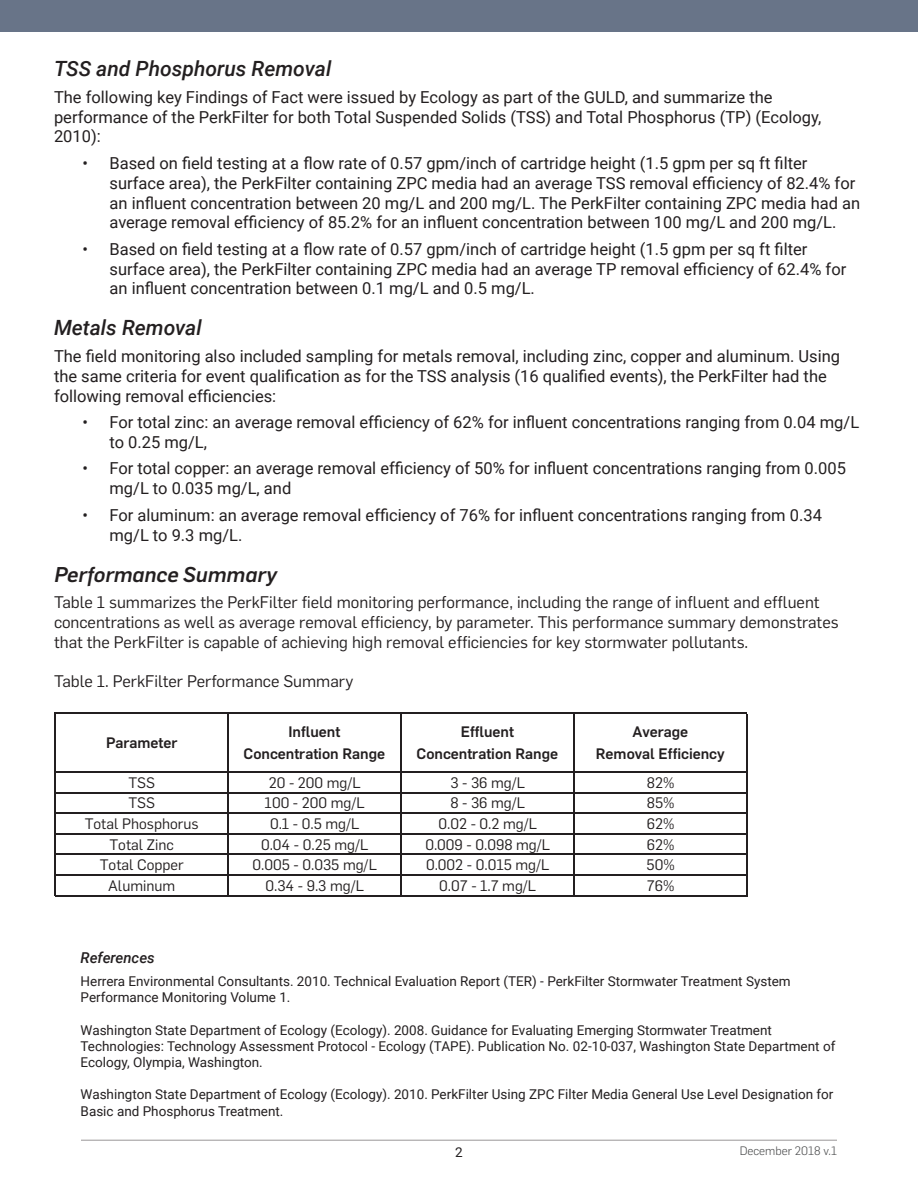
<style>
.page{position:relative;width:918px;height:1188px;background:#fff}
.page>*{position:absolute;margin:0;border:0;box-sizing:border-box;transform-origin:0 0}
.t1{font:italic 500 21px "Roboto";color:#231f20}
.t2{font:italic 500 21px "Flama";color:#231f20}
.t3{font:16.5px/19.8px "Roboto";color:#231f20}
.t4{font:16.5px/19.8px "Flama";color:#231f20}
.Subheading{font:italic 500 15px "Roboto";color:#231f20}
.t5{font:14.85px "Flama";color:#231f20}
.t6{font:500 14.85px/21.8px "Flama";color:#231f20;text-align:center}
.t7{font:13.5px/16.2px "Roboto";color:#231f20}
.t8{font:300 12px "Flama";color:#4b4c4d}
</style>
<div class="page">
<hr style="left:81px;top:1140px;width:756px;height:1px;background:#231f20">
<div style="left:0;top:0;width:918px;height:31px;background:#687488"></div>
<hr style="left:54px;top:713px;width:1px;height:183px;background:#231f20">
<hr style="left:227px;top:714px;width:1px;height:182px;background:#231f20">
<hr style="left:400px;top:714px;width:1px;height:182px;background:#231f20">
<hr style="left:573px;top:714px;width:1px;height:182px;background:#231f20">
<hr style="left:746px;top:714px;width:1px;height:182px;background:#231f20">
<hr style="left:55px;top:713px;width:692px;height:1px;background:#231f20">
<hr style="left:55px;top:771px;width:692px;height:2px;background:#231f20">
<hr style="left:55px;top:792px;width:692px;height:1px;background:#231f20">
<hr style="left:55px;top:813px;width:692px;height:1px;background:#231f20">
<hr style="left:55px;top:833px;width:692px;height:1px;background:#231f20">
<hr style="left:55px;top:854px;width:692px;height:1px;background:#231f20">
<hr style="left:55px;top:874px;width:692px;height:2px;background:#231f20">
<hr style="left:55px;top:895px;width:692px;height:1px;background:#231f20">
<p class="t1" style="left:54px;top:54px;width:279px">TSS and Phosphorus Removal</p>
<p class="t3" style="left:54px;top:86px;width:769px">The following key Findings of Fact were issued by Ecology as part of the GULD, and summarize the performance of the PerkFilter for both Total Suspended Solids (TSS) and Total Phosphorus (TP) (Ecology,<br>2010):</p>
<p class="t3" style="left:110px;top:153px;width:752px;text-indent:-27px">• Based on field testing at a flow rate of 0.57 gpm/inch of cartridge height (1.5 gpm per sq ft filter surface area), the PerkFilter containing ZPC media had an average TSS removal efficiency of 82.4% for an influent concentration between 20 mg/L and 200 mg/L. The PerkFilter containing ZPC media had an average removal efficiency of 85.2% for an influent concentration between 100 mg/L and 200 mg/L.</p>
<p class="t3" style="left:110px;top:239px;width:738px;text-indent:-27px">• Based on field testing at a flow rate of 0.57 gpm/inch of cartridge height (1.5 gpm per sq ft filter surface area), the PerkFilter containing ZPC media had an average TP removal efficiency of 62.4% for an influent concentration between 0.1 mg/L and 0.5 mg/L.</p>
<p class="t1" style="left:54px;top:313px;width:149px">Metals Removal</p>
<p class="t3" style="left:54px;top:346px;width:788px">The field monitoring also included sampling for metals removal, including zinc, copper and aluminum. Using the same criteria for event qualification as for the TSS analysis (16 qualified events), the PerkFilter had the following removal efficiencies:</p>
<p class="t3" style="left:110px;top:412px;width:751px;text-indent:-27px">• For total zinc: an average removal efficiency of 62% for influent concentrations ranging from 0.04 mg/L to 0.25 mg/L,</p>
<p class="t3" style="left:110px;top:458px;width:738px;text-indent:-27px">• For total copper: an average removal efficiency of 50% for influent concentrations ranging from 0.005 mg/L to 0.035 mg/L, and</p>
<p class="t3" style="left:110px;top:504px;width:714px;text-indent:-27px">• For aluminum: an average removal efficiency of 76% for influent concentrations ranging from 0.34 mg/L to 9.3 mg/L.</p>
<p class="t2" style="left:54px;top:559px;width:225px">Performance Summary</p>
<p class="t4" style="left:54px;top:591px;width:786px">Table 1 summarizes the PerkFilter field monitoring performance, including the range of influent and effluent concentrations as well as average removal efficiency, by parameter. This performance summary demonstrates that the PerkFilter is capable of achieving high removal efficiencies for key stormwater pollutants.</p>
<p class="t4" style="left:54px;top:671px;width:301px">Table 1. PerkFilter Performance Summary</p>
<p class="t6" style="left:106px;top:731px;width:73px">Parameter</p>
<p class="t6" style="left:244px;top:720px;width:143px">Influent<br>Concentration Range</p>
<p class="t6" style="left:417px;top:720px;width:143px">Effluent<br>Concentration Range</p>
<p class="t6" style="left:596px;top:720px;width:130px">Average<br>Removal Efficiency</p>
<p class="t5" style="left:128px;top:772px;width:28px">TSS</p>
<p class="t5" style="left:269px;top:772px;width:94px">20 - 200 mg/L</p>
<p class="t5" style="left:450px;top:772px;width:76px">3 - 36 mg/L</p>
<p class="t5" style="left:647px;top:772px;width:29px">82%</p>
<p class="t5" style="left:128px;top:793px;width:28px">TSS</p>
<p class="t5" style="left:265px;top:793px;width:102px">100 - 200 mg/L</p>
<p class="t5" style="left:450px;top:793px;width:76px">8 - 36 mg/L</p>
<p class="t5" style="left:647px;top:793px;width:29px">85%</p>
<p class="t5" style="left:85px;top:813px;width:115px">Total Phosphorus</p>
<p class="t5" style="left:270px;top:813px;width:91px">0.1 - 0.5 mg/L</p>
<p class="t5" style="left:438px;top:813px;width:100px">0.02 - 0.2 mg/L</p>
<p class="t5" style="left:647px;top:813px;width:29px">62%</p>
<p class="t5" style="left:109px;top:834px;width:66px">Total Zinc</p>
<p class="t5" style="left:261px;top:834px;width:109px">0.04 - 0.25 mg/L</p>
<p class="t5" style="left:425px;top:834px;width:126px">0.009 - 0.098 mg/L</p>
<p class="t5" style="left:647px;top:834px;width:29px">62%</p>
<p class="t5" style="left:100px;top:855px;width:85px">Total Copper</p>
<p class="t5" style="left:253px;top:855px;width:126px">0.005 - 0.035 mg/L</p>
<p class="t5" style="left:426px;top:855px;width:125px">0.002 - 0.015 mg/L</p>
<p class="t5" style="left:647px;top:855px;width:30px">50%</p>
<p class="t5" style="left:108px;top:875px;width:69px">Aluminum</p>
<p class="t5" style="left:265px;top:875px;width:100px">0.34 - 9.3 mg/L</p>
<p class="t5" style="left:439px;top:875px;width:99px">0.07 - 1.7 mg/L</p>
<p class="t5" style="left:647px;top:875px;width:29px">76%</p>
<p class="Subheading" style="left:81px;top:947px;width:76px">References</p>
<p class="t7" style="left:81px;top:973px;width:712px">Herrera Environmental Consultants. 2010. Technical Evaluation Report (TER) - PerkFilter Stormwater Treatment System<br>Performance Monitoring Volume 1.</p>
<p class="t7" style="left:81px;top:1021px;width:756px">Washington State Department of Ecology (Ecology). 2008. Guidance for Evaluating Emerging Stormwater Treatment<br>Technologies: Technology Assessment Protocol - Ecology (TAPE). Publication No. 02-10-037, Washington State Department of<br>Ecology, Olympia, Washington.</p>
<p class="t7" style="left:81px;top:1086px;width:754px">Washington State Department of Ecology (Ecology). 2010. PerkFilter Using ZPC Filter Media General Use Level Designation for<br>Basic and Phosphorus Treatment.</p>
<p class="t7" style="left:455px;top:1144px;width:9px">2</p>
<p class="t8" style="left:740px;top:1142px;width:99px">December 2018 v.1</p>
</div>
